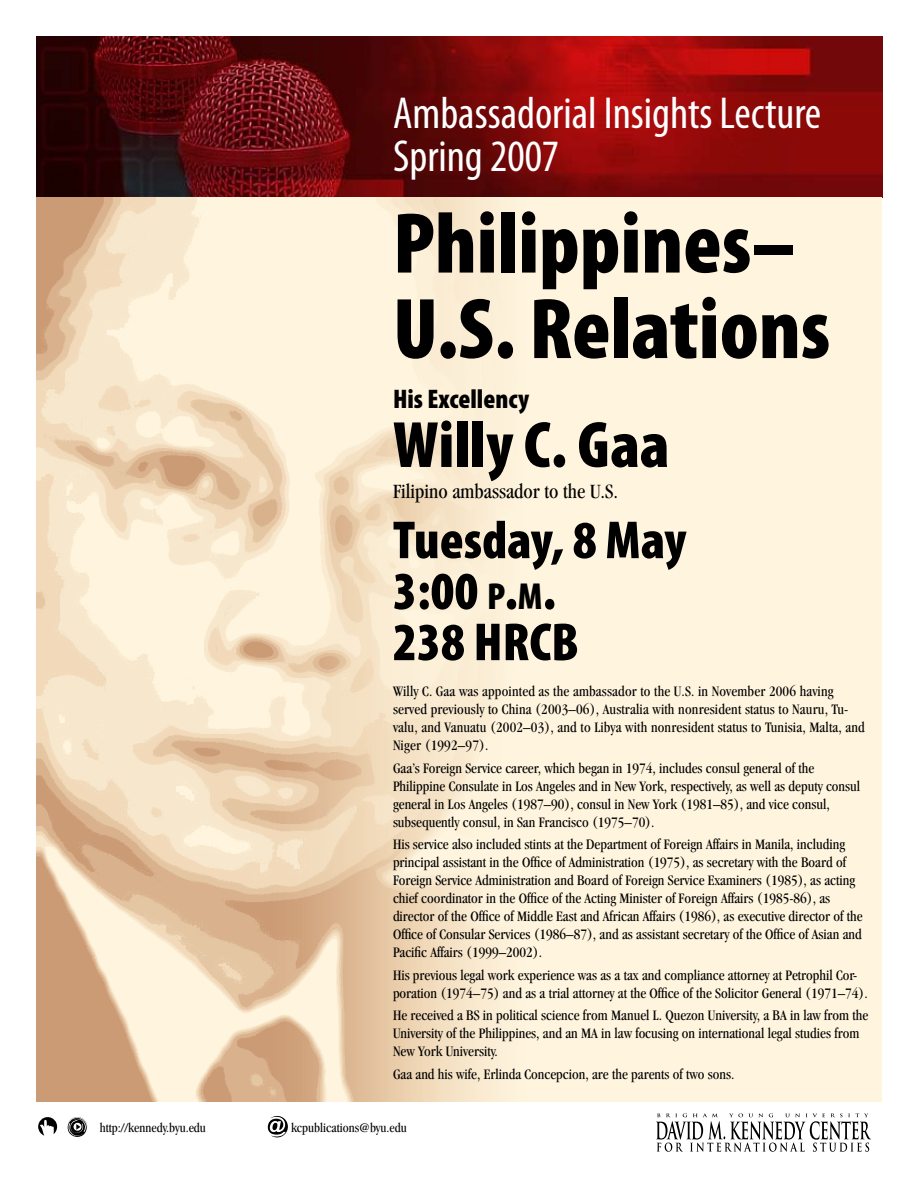
<style>
.page{position:relative;width:918px;height:1188px;background:#fff}
.page>*{position:absolute;margin:0;border:0;box-sizing:border-box;transform-origin:0 0}
.t1{font:900 condensed 87px/85.5px "Myriad Pro";color:#000}
.t2{font:900 condensed 66px "Myriad Pro";color:#000}
.t3{font:900 condensed 54px/51px "Myriad Pro";color:#000}
.t4{font:condensed 45px/42.6px "Myriad Pro";color:#fff}
.t5{font:900 condensed 27px "Myriad Pro";color:#000}
.t6{font:condensed 21px "Garamond";color:#000}
.t7{font:condensed 15px/18px "Garamond";color:#000}
.t8{font:condensed 13.5px "Garamond";color:#000}
.s1{font-size:37.8px}
</style>
<div class="page">
<img style="left:36px;top:36px;width:846px;height:1066px">
<svg style="left:656px;top:1113px;width:215px;height:39px"></svg>
<svg style="left:38px;top:1117px;width:19px;height:19px"></svg>
<svg style="left:268px;top:1116px;width:19px;height:21px"></svg>
<svg style="left:67px;top:1117px;width:20px;height:20px"></svg>
<h3 class="t4" style="left:393px;top:92px;width:430px">Ambassadorial Insights Lecture<br>Spring 2007</h3>
<h1 class="t1" style="left:393px;top:198px;width:439px">Philippines–<br>U.S. Relations</h1>
<h3 class="t5" style="left:393px;top:382px;width:138px">His Excellency</h3>
<h2 class="t2" style="left:393px;top:403px;width:278px">Willy C. Gaa</h2>
<h3 class="t6" style="left:393px;top:480px;width:227px">Filipino ambassador to the U.S.</h3>
<h3 class="t3" style="left:393px;top:513px;width:295px">Tuesday, 8 May<br>3:00 <span class="s1">P</span>.<span class="s1">M</span>.<br>238 HRCB</h3>
<p class="t7" style="left:393px;top:682px;width:473px">Willy C. Gaa was appointed as the ambassador to the U.S. in November 2006 having served previously to China (2003–06), Australia with nonresident status to Nauru, Tu&shy;valu, and Vanuatu (2002–03), and to Libya with nonresident status to Tunisia, Malta, and Niger (1992–97).</p>
<p class="t7" style="left:393px;top:759px;width:469px">Gaa’s Foreign Service career, which began in 1974, includes consul general of the Philippine Consulate in Los Angeles and in New York, respectively, as well as deputy consul general in Los Angeles (1987–90), consul in New York (1981–85), and vice consul, subsequently consul, in San Francisco (1975–70).</p>
<p class="t7" style="left:393px;top:835px;width:471px">His service also included stints at the Department of Foreign Affairs in Manila, including principal assistant in the Office of Administration (1975), as secretary with the Board of Foreign Service Administration and Board of Foreign Service Examiners (1985), as acting chief coordinator in the Office of the Acting Minister of Foreign Affairs (1985-86), as director of the Office of Middle East and African Affairs (1986), as executive director of the Office of Consular Services (1986–87), and as assistant secretary of the Office of Asian and Pacific Affairs (1999–2002).</p>
<p class="t7" style="left:393px;top:966px;width:476px">His previous legal work experience was as a tax and compliance attorney at Petrophil Cor&shy;poration (1974–75) and as a trial attorney at the Office of the Solicitor General (1971–74).</p>
<p class="t7" style="left:393px;top:1006px;width:477px">He received a BS in political science from Manuel L. Quezon University, a BA in law from the<br>University of the Philippines, and an MA in law focusing on international legal studies from<br>New York University.</p>
<p class="t7" style="left:393px;top:1065px;width:343px">Gaa and his wife, Erlinda Concepcion, are the parents of two sons.</p>
<p class="t8" style="left:100px;top:1120px;width:108px">http://kennedy.byu.edu</p>
<p class="t8" style="left:291px;top:1120px;width:117px">kcpublications@byu.edu</p>
</div>
